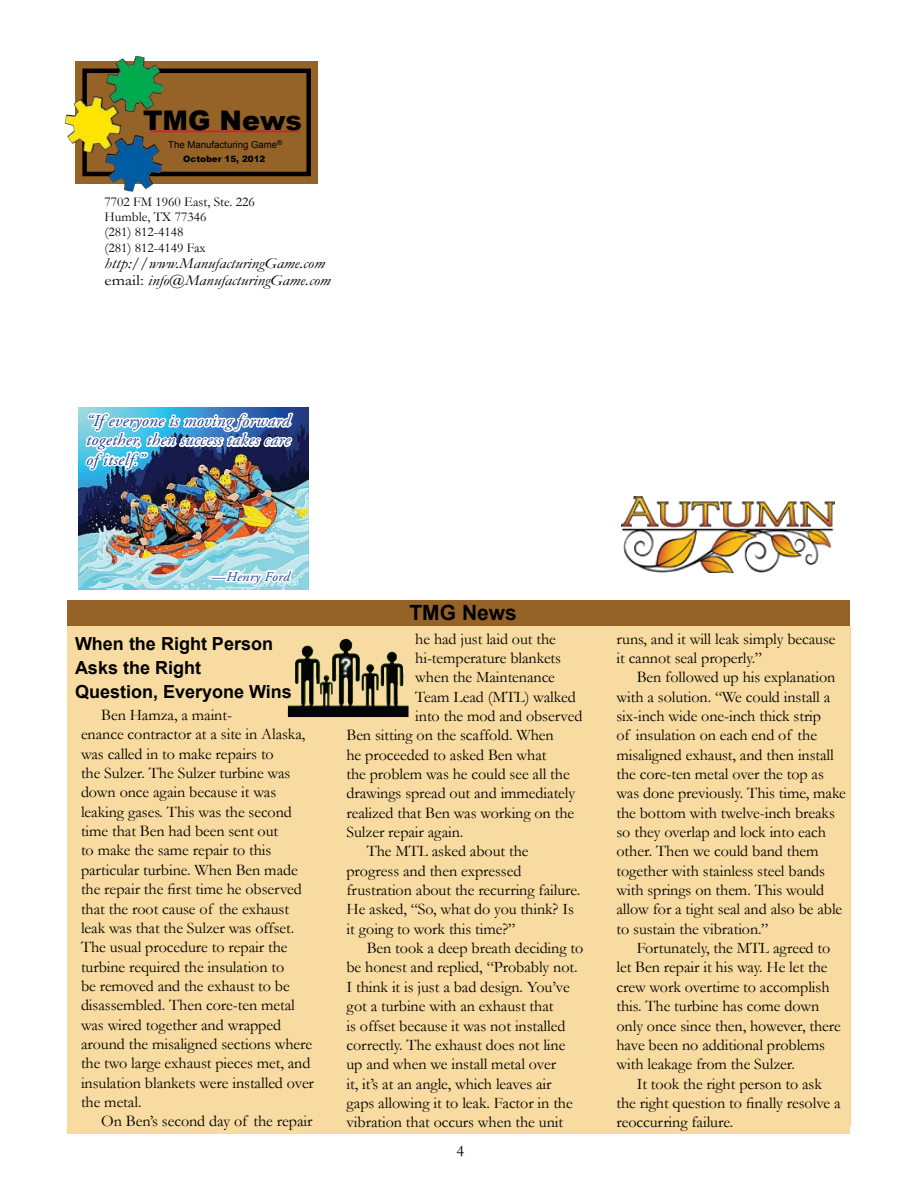
<style>
.page{position:relative;width:918px;height:1188px;background:#fff}
.page>*{position:absolute;margin:0;border:0;box-sizing:border-box;transform-origin:0 0}
.t1{font:900 27px "Arial";color:#000}
.t2{font:700 21px "Arial";color:#000}
.t3{font:700 18px/24px "Arial";color:#000}
.t4{font:italic 16.5px/19.4px "Adobe Garamond Pro";letter-spacing:.015em;color:#24408f;text-align:justify;scale:1.06 1}
.t5{font:16.5px "Garamond";color:#000}
.t6{font:16.2px/19.4px "Garamond";letter-spacing:-.005em;color:#000}
.t7{font:700 15.75px "Arial";color:#d2232a}
.t8{font:italic 15px/16.5px "Garamond";color:#000;scale:1.15 1}
.t9{font:13.5px/15px "Garamond";color:#000}
.t10{font:italic 13.5px "Adobe Garamond Pro";letter-spacing:.02em;color:#24408f;scale:1.06 1}
.t11{font:9.6px "Arial";color:#000}
.t12{font:900 8.7px "Arial";color:#000}
.s1{font-style:normal}
</style>
<div class="page">
<div style="left:67px;top:616px;width:783px;height:518px;background:#f8dba0"></div>
<svg style="left:75px;top:62px;width:243px;height:122px;background:#8f682c"></svg>
<div style="left:82px;top:69px;width:229px;height:107px;border:4px solid #000"></div>
<img style="left:107px;top:56px;width:56px;height:56px">
<div style="left:68px;top:600px;width:782px;height:26px;background:#956327"></div>
<img style="left:78px;top:408px;width:231px;height:182px">
<img style="left:622px;top:497px;width:212px;height:76px">
<img style="left:83px;top:411px;width:212px;height:61px">
<svg style="left:223px;top:555px;width:72px;height:35px"></svg>
<img style="left:288px;top:646px;width:121px;height:71px">
<h1 class="t1" style="left:143px;top:101px;width:160px">TMG News</h1>
<p class="t7" style="left:150px;top:113px;width:150px">_________________</p>
<p class="t12" style="left:183px;top:153px;width:84px">October 15, 2012</p>
<p class="t11" style="left:168px;top:139px;width:116px">The Manufacturing Game<sup>®</sup></p>
<p class="t9" style="left:105px;top:193px;width:152px">7702 FM 1960 East, Ste. 226<br>Humble, TX 77346<br>(281) 812-4148</p>
<p class="t9" style="left:105px;top:240px;width:103px">(281) 812-4149 Fax</p>
<p class="t8" style="left:105px;top:255px;width:198px">http://www.ManufacturingGame.com <span class="s1">email:</span> info@ManufacturingGame.com</p>
<p class="t4" style="left:86px;top:412px;width:194px">“If everyone is moving forward together, then success takes care of itself.”</p>
<p class="t10" style="left:212px;top:568px;width:75px">—Henry Ford</p>
<p class="t3" style="left:75px;top:632px;width:218px">When the Right Person<br>Asks the Right<br>Question, Everyone Wins</p>
<p class="t6" style="left:81px;top:705px;width:235px;text-indent:20px">Ben Hamza, a maint-<br>enance contractor at a site in Alaska, was called in to make repairs to<br>the Sulzer. The Sulzer turbine was down once again because it was leaking gases. This was the second time that Ben had been sent out<br>to make the same repair to this particular turbine. When Ben made the repair the first time he observed that the root cause of the exhaust leak was that the Sulzer was offset.<br>The usual procedure to repair the turbine required the insulation to<br>be removed and the exhaust to be disassembled. Then core-ten metal was wired together and wrapped around the misaligned sections where the two large exhaust pieces met, and insulation blankets were installed over the metal.</p>
<p class="t6" style="left:101px;top:1111px;width:213px">On Ben’s second day of the repair</p>
<p class="t2" style="left:410px;top:598px;width:109px">TMG News</p>
<p class="t6" style="left:415px;top:628px;width:142px">he had just laid out the</p>
<p class="t6" style="left:415px;top:648px;width:147px">hi-temperature blankets</p>
<p class="t6" style="left:415px;top:667px;width:141px">when the Maintenance</p>
<p class="t6" style="left:415px;top:686px;width:162px">Team Lead (MTL) walked</p>
<p class="t6" style="left:415px;top:706px;width:169px">into the mod and observed</p>
<p class="t6" style="left:346px;top:725px;width:209px">Ben sitting on the scaffold. When</p>
<p class="t6" style="left:346px;top:744px;width:202px">he proceeded to asked Ben what</p>
<p class="t6" style="left:346px;top:764px;width:225px">the problem was he could see all the</p>
<p class="t6" style="left:346px;top:783px;width:230px">drawings spread out and immediately</p>
<p class="t6" style="left:346px;top:803px;width:229px">realized that Ben was working on the</p>
<p class="t6" style="left:346px;top:822px;width:119px">Sulzer repair again.</p>
<p class="t6" style="left:367px;top:841px;width:163px">The MTL asked about the</p>
<p class="t6" style="left:346px;top:861px;width:176px">progress and then expressed</p>
<p class="t6" style="left:346px;top:880px;width:235px">frustration about the recurring failure.</p>
<p class="t6" style="left:346px;top:899px;width:229px">He asked, “So, what do you think? Is</p>
<p class="t6" style="left:346px;top:919px;width:170px">it going to work this time?”</p>
<p class="t6" style="left:367px;top:938px;width:218px">Ben took a deep breath deciding to</p>
<p class="t6" style="left:346px;top:957px;width:233px">be honest and replied, “Probably not.</p>
<p class="t6" style="left:346px;top:977px;width:225px">I think it is just a bad design. You’ve</p>
<p class="t6" style="left:346px;top:996px;width:209px">got a turbine with an exhaust that</p>
<p class="t6" style="left:346px;top:1015px;width:221px">is offset because it was not installed</p>
<p class="t6" style="left:346px;top:1035px;width:220px">correctly. The exhaust does not line</p>
<p class="t6" style="left:346px;top:1054px;width:211px">up and when we install metal over</p>
<p class="t6" style="left:346px;top:1073px;width:207px">it, it’s at an angle, which leaves air</p>
<p class="t6" style="left:346px;top:1093px;width:228px">gaps allowing it to leak. Factor in the</p>
<p class="t6" style="left:346px;top:1112px;width:218px">vibration that occurs when the unit</p>
<p class="t5" style="left:456px;top:1140px;width:9px">4</p>
<p class="t6" style="left:616px;top:628px;width:221px">runs, and it will leak simply because it cannot seal properly.”</p>
<p class="t6" style="left:616px;top:667px;width:231px;text-indent:20px">Ben followed up his explanation with a solution. “We could install a six-inch wide one-inch thick strip<br>of insulation on each end of the misaligned exhaust, and then install the core-ten metal over the top as was done previously. This time, make the bottom with twelve-inch breaks so they overlap and lock into each other. Then we could band them together with stainless steel bands with springs on them. This would allow for a tight seal and also be able to sustain the vibration.”</p>
<p class="t6" style="left:616px;top:938px;width:226px;text-indent:20px">Fortunately, the MTL agreed to let Ben repair it his way. He let the crew work overtime to accomplish this. The turbine has come down only once since then, however, there have been no additional problems with leakage from the Sulzer.</p>
<p class="t6" style="left:616px;top:1073px;width:226px;text-indent:20px">It took the right person to ask the right question to finally resolve a reoccurring failure.</p>
</div>
